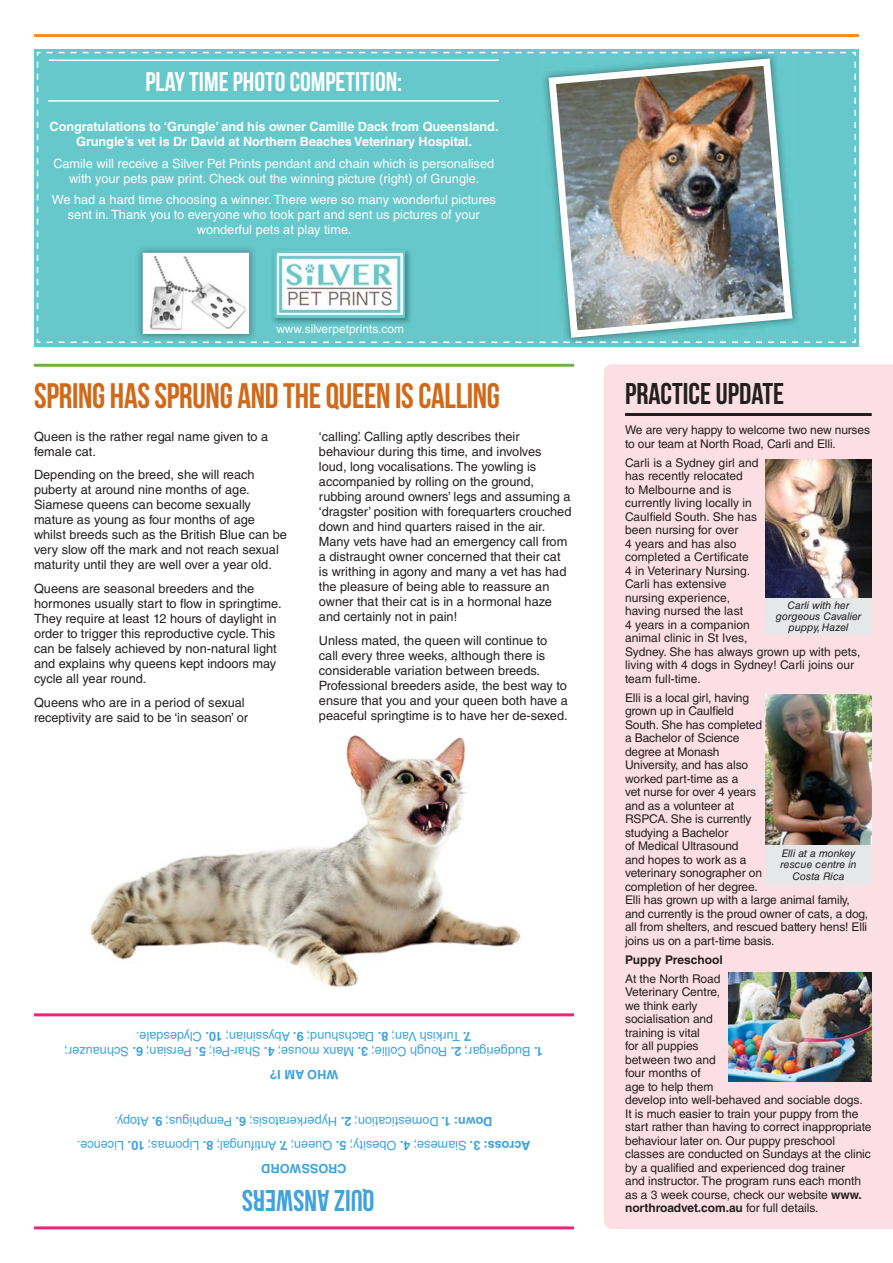
<style>
.page{position:relative;width:893px;height:1263px;background:#fff}
.page>*{position:absolute;margin:0;border:0;box-sizing:border-box;transform-origin:0 0}
.t1{font:35.4px "Bebas Neue";letter-spacing:-.01em;color:#d0691a;scale:.95 1}
.t2{font:30px "Bebas Neue";color:#231f20}
.t3{font:30px "Bebas Neue";color:#40a3db}
.t4{font:27px "Bebas Neue";color:#fff}
.t5{font:12.75px/15px "Helvetica LT Std";color:#231f20}
.t6{font:12.75px/15px "Helvetica LT Std";color:#fff;text-align:center}
.t7{font:12.75px/23.5px "Helvetica LT Std";color:#40a3db;text-align:center}
.t8{font:700 12.75px/15px "Helvetica LT Std";letter-spacing:-.005em;color:#fff;text-align:center}
.t9{font:700 12.75px "Helvetica LT Std";color:#40a3db}
.t10{font:12px/13.5px "Helvetica LT Std";letter-spacing:-.005em;color:#231f20}
.t11{font:700 12px "Helvetica LT Std";letter-spacing:.005em;color:#231f20}
.t12{font:11.85px "Helvetica LT Std";letter-spacing:.005em;color:#fff}
.t13{font:italic 10.5px/11.2px "Helvetica LT Std";color:#231f20;text-align:center}
.s1{font-weight:700}
</style>
<div class="page">
<div style="left:604px;top:364px;width:289px;height:865px;background:#fcdfe5"></div>
<div style="left:34px;top:49px;width:825px;height:298px;background:#66c8cb"></div>
<svg style="left:59px;top:341px;width:6px;height:2px"></svg>
<svg style="left:71px;top:341px;width:6px;height:2px"></svg>
<svg style="left:83px;top:341px;width:6px;height:2px"></svg>
<svg style="left:95px;top:341px;width:6px;height:2px"></svg>
<svg style="left:107px;top:341px;width:6px;height:2px"></svg>
<svg style="left:119px;top:341px;width:6px;height:2px"></svg>
<svg style="left:131px;top:341px;width:6px;height:2px"></svg>
<svg style="left:143px;top:341px;width:6px;height:2px"></svg>
<svg style="left:155px;top:341px;width:6px;height:2px"></svg>
<svg style="left:167px;top:341px;width:6px;height:2px"></svg>
<svg style="left:179px;top:341px;width:6px;height:2px"></svg>
<svg style="left:191px;top:341px;width:6px;height:2px"></svg>
<svg style="left:203px;top:341px;width:6px;height:2px"></svg>
<svg style="left:215px;top:341px;width:6px;height:2px"></svg>
<svg style="left:227px;top:341px;width:6px;height:2px"></svg>
<svg style="left:239px;top:341px;width:6px;height:2px"></svg>
<svg style="left:251px;top:341px;width:6px;height:2px"></svg>
<svg style="left:263px;top:341px;width:6px;height:2px"></svg>
<svg style="left:275px;top:341px;width:6px;height:2px"></svg>
<svg style="left:287px;top:341px;width:6px;height:2px"></svg>
<svg style="left:299px;top:341px;width:6px;height:2px"></svg>
<svg style="left:311px;top:341px;width:6px;height:2px"></svg>
<svg style="left:323px;top:341px;width:6px;height:2px"></svg>
<svg style="left:335px;top:341px;width:6px;height:2px"></svg>
<svg style="left:347px;top:341px;width:6px;height:2px"></svg>
<svg style="left:359px;top:341px;width:6px;height:2px"></svg>
<svg style="left:371px;top:341px;width:6px;height:2px"></svg>
<svg style="left:383px;top:341px;width:6px;height:2px"></svg>
<svg style="left:395px;top:341px;width:6px;height:2px"></svg>
<svg style="left:407px;top:341px;width:6px;height:2px"></svg>
<svg style="left:419px;top:341px;width:6px;height:2px"></svg>
<svg style="left:431px;top:341px;width:6px;height:2px"></svg>
<svg style="left:443px;top:341px;width:6px;height:2px"></svg>
<svg style="left:455px;top:341px;width:6px;height:2px"></svg>
<svg style="left:467px;top:341px;width:6px;height:2px"></svg>
<svg style="left:479px;top:341px;width:6px;height:2px"></svg>
<svg style="left:491px;top:341px;width:6px;height:2px"></svg>
<svg style="left:503px;top:341px;width:6px;height:2px"></svg>
<svg style="left:515px;top:341px;width:6px;height:2px"></svg>
<svg style="left:527px;top:341px;width:6px;height:2px"></svg>
<svg style="left:804px;top:341px;width:6px;height:2px"></svg>
<svg style="left:816px;top:341px;width:6px;height:2px"></svg>
<svg style="left:828px;top:341px;width:6px;height:2px"></svg>
<svg style="left:840px;top:51px;width:16px;height:292px"></svg>
<svg style="left:36px;top:51px;width:17px;height:292px"></svg>
<hr style="left:48px;top:100px;width:451px;height:2px;background:#fff">
<hr style="left:49px;top:60px;width:450px;height:1px;background:#fff">
<img style="left:541px;top:51px;width:258px;height:292px">
<img style="left:541px;top:341px;width:257px;height:2px">
<img style="left:541px;top:52px;width:257px;height:1px">
<img style="left:545px;top:55px;width:251px;height:286px">
<img style="left:137px;top:248px;width:117px;height:91px">
<img style="left:147px;top:257px;width:98px;height:73px">
<div style="left:143px;top:253px;width:106px;height:81px;border:3px solid #fff"></div>
<img style="left:273px;top:250px;width:138px;height:73px">
<img style="left:274px;top:251px;width:131px;height:67px">
<img style="left:90px;top:735px;width:431px;height:252px">
<hr style="left:625px;top:413px;width:247px;height:3px;background:#231f20">
<img style="left:765px;top:459px;width:107px;height:139px">
<img style="left:765px;top:694px;width:107px;height:151px">
<div style="left:765px;top:598px;width:107px;height:37px;background:#e6e7e8"></div>
<div style="left:765px;top:845px;width:107px;height:39px;background:#e6e7e8"></div>
<img style="left:728px;top:973px;width:144px;height:109px">
<hr style="left:34px;top:34px;width:825px;height:3px;background:#f78f1e">
<hr style="left:34px;top:1226px;width:540px;height:3px;background:#ed247e">
<hr style="left:34px;top:1013px;width:540px;height:3px;background:#ed247e">
<hr style="left:34px;top:364px;width:540px;height:3px;background:#6db33f">
<h3 class="t4" style="left:145px;top:66px;width:258px">PLAY TIME PHOTO COMPETITION:</h3>
<p class="t8" style="left:50px;top:121px;width:450px">Congratulations to ‘Grungle’ and his owner Camille Dack from Queensland.<br>Grungle’s vet is Dr David at Northern Beaches Veterinary Hospital.</p>
<p class="t6" style="left:53px;top:157px;width:442px">Camile will receive a Silver Pet Prints pendant and chain which is personalised with your pets paw print. Check out the winning picture (right) of Grungle.</p>
<p class="t6" style="left:52px;top:193px;width:445px">We had a hard time choosing a winner. There were so many wonderful pictures sent in. Thank you to everyone who took part and sent us pictures of your wonderful pets at play time.</p>
<p class="t12" style="left:276px;top:325px;width:129px">www.silverpetprints.com</p>
<h1 class="t1" style="left:34px;top:375px;width:492px">SPRING HAS SPRUNG AND THE QUEEN IS CALLING</h1>
<p class="t5" style="left:34px;top:430px;width:236px">Queen is the rather regal name given to a female cat.</p>
<p class="t5" style="left:34px;top:469px;width:254px">Depending on the breed, she will reach puberty at around nine months of age.<br>Siamese queens can become sexually mature as young as four months of age whilst breeds such as the British Blue can be very slow off the mark and not reach sexual maturity until they are well over a year old.</p>
<p class="t5" style="left:34px;top:582px;width:249px">Queens are seasonal breeders and the hormones usually start to flow in springtime.<br>They require at least 12 hours of daylight in order to trigger this reproductive cycle. This can be falsely achieved by non-natural light and explains why queens kept indoors may cycle all year round.</p>
<p class="t5" style="left:34px;top:696px;width:215px">Queens who are in a period of sexual receptivity are said to be ‘in season’ or</p>
<p class="t5" style="left:319px;top:430px;width:254px">‘calling’. Calling aptly describes their behaviour during this time, and involves loud, long vocalisations. The yowling is accompanied by rolling on the ground, rubbing around owners’ legs and assuming a ‘dragster’ position with forequarters crouched down and hind quarters raised in the air.<br>Many vets have had an emergency call from a distraught owner concerned that their cat is writhing in agony and many a vet has had the pleasure of being able to reassure an owner that their cat is in a hormonal haze and certainly not in pain!</p>
<p class="t5" style="left:319px;top:634px;width:250px">Unless mated, the queen will continue to call every three weeks, although there is considerable variation between breeds.<br>Professional breeders aside, the best way to ensure that you and your queen both have a peaceful springtime is to have her de-sexed.</p>
<p class="t7" style="left:471px;top:1046px;width:337px;rotate:-180deg"><span class="s1">7.</span> Turkish Van; <span class="s1">8.</span> Dachshund; <span class="s1">9.</span> Abyssinian; <span class="s1">10.</span> Clydesdale.</p>
<p class="t7" style="left:543px;top:1061px;width:480px;rotate:-180deg"><span class="s1">1.</span> Budgerigar; <span class="s1">2.</span> Rough Collie; <span class="s1">3.</span> Manx mouse; <span class="s1">4.</span> Shar-Pei; <span class="s1">5.</span> Persian; <span class="s1">6.</span> Schnauzer;</p>
<p class="t9" style="left:338px;top:1079px;width:70px;rotate:-180deg">WHO AM I?</p>
<p class="t7" style="left:530px;top:1179px;width:455px;rotate:-180deg"><span class="s1">CROSSWORD<br>Across: 3.</span> Siamese; <span class="s1">4.</span> Obesity; <span class="s1">5.</span> Queen; <span class="s1">7.</span> Antifungal; <span class="s1">8.</span> Lipomas; <span class="s1">10.</span> Licence.<br><span class="s1">Down: 1.</span> Domestication; <span class="s1">2.</span> Hyperkeratosis; <span class="s1">6.</span> Pemphigus; <span class="s1">9.</span> Atopy.</p>
<h2 class="t3" style="left:375px;top:1218px;width:134px;rotate:-180deg">QUIZ ANSWERS</h2>
<h2 class="t2" style="left:625px;top:376px;width:161px">PRACTICE UPDATE</h2>
<p class="t10" style="left:625px;top:425px;width:246px">We are very happy to welcome two new nurses to our team at North Road, Carli and Elli.</p>
<p class="t10" style="left:625px;top:457px;width:237px">Carli is a Sydney girl and<br>has recently relocated<br>to Melbourne and is<br>currently living locally in<br>Caulfield South. She has<br>been nursing for over<br>4 years and has also<br>completed a Certificate<br>4 in Veterinary Nursing.<br>Carli has extensive<br>nursing experience,<br>having nursed the last<br>4 years in a companion<br>animal clinic in St Ives,<br>Sydney. She has always grown up with pets, living with 4 dogs in Sydney! Carli joins our team full-time.</p>
<p class="t10" style="left:625px;top:692px;width:245px">Elli is a local girl, having<br>grown up in Caulfield<br>South. She has completed<br>a Bachelor of Science<br>degree at Monash<br>University, and has also<br>worked part-time as a<br>vet nurse for over 4 years<br>and as a volunteer at<br>RSPCA. She is currently<br>studying a Bachelor<br>of Medical Ultrasound<br>and hopes to work as a<br>veterinary sonographer on<br>completion of her degree.<br>Elli has grown up with a large animal family, and currently is the proud owner of cats, a dog, all from shelters, and rescued battery hens! Elli joins us on a part-time basis.</p>
<p class="t11" style="left:625px;top:955px;width:99px">Puppy Preschool</p>
<p class="t10" style="left:625px;top:973px;width:248px">At the North Road<br>Veterinary Centre,<br>we think early<br>socialisation and<br>training is vital<br>for all puppies<br>between two and<br>four months of<br>age to help them<br>develop into well-behaved and sociable dogs.<br>It is much easier to train your puppy from the start rather than having to correct inappropriate behaviour later on. Our puppy preschool classes are conducted on Sundays at the clinic by a qualified and experienced dog trainer<br>and instructor. The program runs each month as a 3 week course, check our website <span class="s1">www. northroadvet.com.au</span> for full details.</p>
<p class="t13" style="left:776px;top:601px;width:87px">Carli with her gorgeous Cavalier puppy, Hazel</p>
<p class="t13" style="left:780px;top:849px;width:78px">Elli at a monkey rescue centre in<br>Costa Rica</p>
</div>
